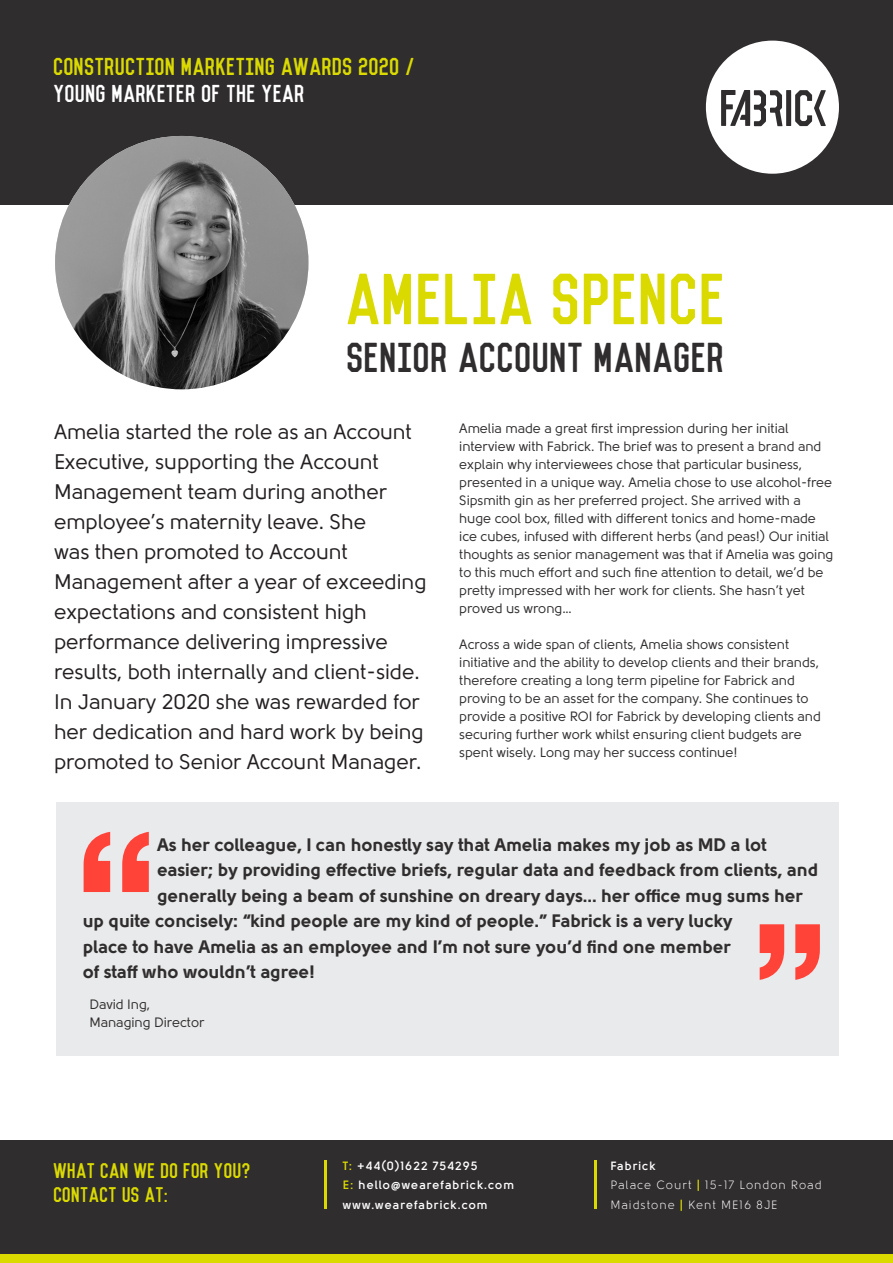
<style>
.page{position:relative;width:893px;height:1263px;background:#fff}
.page>*{position:absolute;margin:0;border:0;box-sizing:border-box;transform-origin:0 0}
.t1{font:66.45px "Vincent";color:#dada00}
.t2{font:38.4px "Vincent";color:#302d2e}
.t3{font:22.5px/27px "Vincent";color:#dada00}
.t4{font:21px/30px "Solomon";color:#231f20}
.t5{font:19.5px/23.4px "Vincent";color:#dada00}
.Body_head{font:900 18px "Solomon";color:#302d2e}
.Body_head-2{font:13.5px/18px "Solomon";color:#302d2e}
.t6{font:700 12px "Solomon";letter-spacing:.08em;color:#fff}
.t7{font:12px/19.5px "Solomon";letter-spacing:.08em;color:#fff}
.s1{color:#fff}
.s2{color:#dada00}
.s3{font-weight:700}
.s4{font-weight:700;color:#dada00}
</style>
<div class="page">
<div style="left:57px;top:802px;width:782px;height:253px;background:#e9eaeb"></div>
<div style="left:0;top:0;width:893px;height:205px;background:#302d2e"></div>
<div style="left:0;top:1140px;width:893px;height:123px;background:#302d2e"></div>
<hr style="left:324px;top:1161px;width:2px;height:48px;background:#dada00">
<hr style="left:594px;top:1161px;width:2px;height:48px;background:#dada00">
<div style="left:706px;top:41px;width:133px;height:133px;background:#fff;border-radius:50%"></div>
<svg style="left:721px;top:90px;width:105px;height:36px"></svg>
<div style="left:0;top:1254px;width:893px;height:9px;background:#dada00"></div>
<img style="left:55px;top:136px;width:253px;height:253px;border-radius:127px">
<svg style="left:84px;top:832px;width:65px;height:60px"></svg>
<svg style="left:760px;top:924px;width:60px;height:56px"></svg>
<p class="t3" style="left:54px;top:54px;width:367px">CONSTRUCTION MARKETING AWARDS 2020 /<br><span class="s1">YOUNG MARKETER OF THE YEAR</span></p>
<p class="t1" style="left:348px;top:272px;width:382px">AMELIA SPENCE</p>
<p class="t2" style="left:348px;top:341px;width:380px">SENIOR ACCOUNT MANAGER</p>
<p class="t4" style="left:54px;top:416px;width:374px">Amelia started the role as an Account Executive, supporting the Account Management team during another employee’s maternity leave. She<br>was then promoted to Account Management after a year of exceeding expectations and consistent high performance delivering impressive results, both internally and client-side.<br>In January 2020 she was rewarded for her dedication and hard work by being promoted to Senior Account Manager.</p>
<p class="Body_head-2" style="left:459px;top:419px;width:376px">Amelia made a great first impression during her initial interview with Fabrick. The brief was to present a brand and explain why interviewees chose that particular business, presented in a unique way. Amelia chose to use alcohol-free Sipsmith gin as her preferred project. She arrived with a huge cool box, filled with different tonics and home-made ice cubes, infused with different herbs (and peas!) Our initial thoughts as senior management was that if Amelia was going to this much effort and such fine attention to detail, we’d be pretty impressed with her work for clients. She hasn’t yet proved us wrong…</p>
<p class="Body_head-2" style="left:459px;top:635px;width:363px">Across a wide span of clients, Amelia shows consistent initiative and the ability to develop clients and their brands, therefore creating a long term pipeline for Fabrick and proving to be an asset for the company. She continues to provide a positive ROI for Fabrick by developing clients and securing further work whilst ensuring client budgets are spent wisely. Long may her success continue!</p>
<p class="Body_head" style="left:157px;top:834px;width:611px">As her colleague, I can honestly say that Amelia makes my job as MD a lot</p>
<p class="Body_head" style="left:157px;top:859px;width:663px">easier; by providing effective briefs, regular data and feedback from clients, and</p>
<p class="Body_head" style="left:157px;top:885px;width:647px">generally being a beam of sunshine on dreary days... her office mug sums her</p>
<p class="Body_head" style="left:83px;top:910px;width:651px">up quite concisely: “kind people are my kind of people.” Fabrick is a very lucky</p>
<p class="Body_head" style="left:83px;top:936px;width:650px">place to have Amelia as an employee and I’m not sure you’d find one member</p>
<p class="Body_head" style="left:83px;top:961px;width:234px">of staff who wouldn’t agree!</p>
<p class="Body_head-2" style="left:89px;top:996px;width:62px">David Ing,</p>
<p class="Body_head-2" style="left:89px;top:1014px;width:117px">Managing Director</p>
<p class="t5" style="left:54px;top:1160px;width:199px">WHAT CAN WE DO FOR YOU?<br>CONTACT US AT:</p>
<p class="t6" style="left:343px;top:1159px;width:136px"><span class="s2">T:</span> +44(0)1622 754295</p>
<p class="t6" style="left:343px;top:1178px;width:173px"><span class="s2">E:</span> hello@wearefabrick.com</p>
<p class="t6" style="left:343px;top:1198px;width:146px">www.wearefabrick.com</p>
<p class="t7" style="left:610px;top:1156px;width:213px"><span class="s3">Fabrick<br></span>Palace Court <span class="s4">|</span> 15-17 London Road<br>Maidstone <span class="s4">|</span> Kent ME16 8JE</p>
</div>
